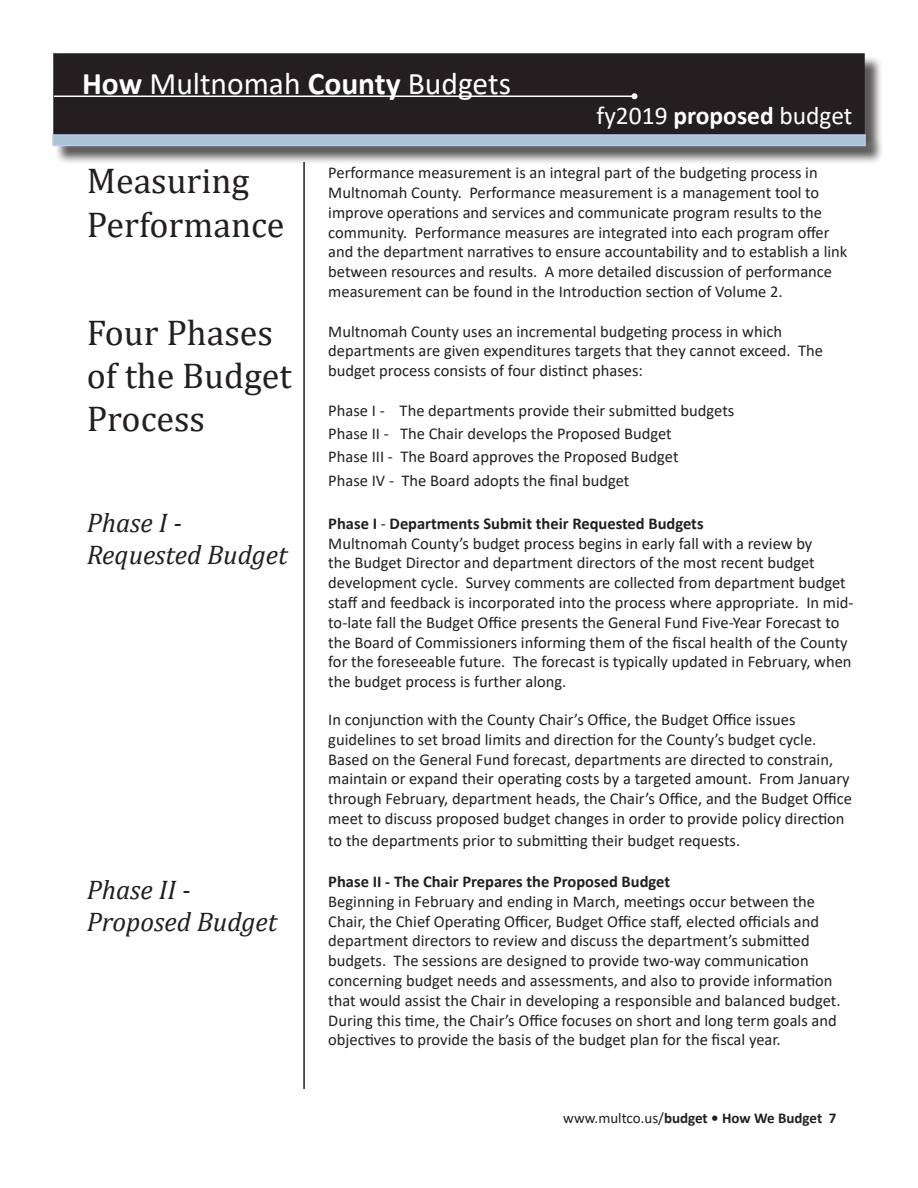
<style>
.page{position:relative;width:918px;height:1188px;background:#fff}
.page>*{position:absolute;margin:0;border:0;box-sizing:border-box;transform-origin:0 0}
.Headers_for_TOC{font:36px/43.2px "Cambria";color:#231f20}
.t1{font:31.5px "Calibri";color:#fff}
.Headers_for_TOC_-_Le{font:italic 27px/32.4px "Cambria";color:#231f20}
.t2{font:25.5px "Calibri";color:#fff}
.t3{font:16.5px/19.8px "Calibri";color:#231f20}
.t4{font:700 16.5px "Calibri";color:#231f20}
.t5{font:700 15px "Calibri";color:#231f20}
.s1{font-weight:700}
.s2{font-weight:400}
</style>
<div class="page">
<hr style="left:303px;top:162px;width:2px;height:927px;background:#231f20">
<div style="left:54px;top:54px;width:810px;height:80px;background:#231f20"></div>
<div style="left:53px;top:53px;width:812px;height:82px;border:2px solid #231f20"></div>
<hr style="left:54px;top:96px;width:580px;height:1px;background:#fff">
<svg style="left:632px;top:93px;width:6px;height:6px"></svg>
<div style="left:55px;top:137px;width:830px;height:28px;background:#231f20;opacity:.75"></div>
<div style="left:52px;top:134px;width:814px;height:12px;background:#abc2d5;border:2px solid #bbcaf1"></div>
<h2 class="t1" style="left:82px;top:61px;width:430px"><span class="s1">How</span> Multnomah <span class="s1">County</span> Budgets</h2>
<h3 class="t2" style="left:597px;top:98px;width:257px">fy2019 <span class="s1">proposed</span> budget</h3>
<p class="Headers_for_TOC" style="left:87px;top:159px;width:199px">Measuring<br>Performance</p>
<p class="Headers_for_TOC" style="left:87px;top:311px;width:206px">Four Phases of the Budget<br>Process</p>
<p class="Headers_for_TOC_-_Le" style="left:87px;top:505px;width:202px">Phase I -<br>Requested Budget</p>
<p class="Headers_for_TOC_-_Le" style="left:87px;top:872px;width:192px">Phase II -<br>Proposed Budget</p>
<p class="t3" style="left:328px;top:162px;width:521px">Performance measurement is an integral part of the budgeting process in Multnomah County. Performance measurement is a management tool to improve operations and services and communicate program results to the community. Performance measures are integrated into each program offer and the department narratives to ensure accountability and to establish a link between resources and results. A more detailed discussion of performance measurement can be found in the Introduction section of Volume 2.</p>
<p class="t3" style="left:328px;top:321px;width:496px">Multnomah County uses an incremental budgeting process in which departments are given expenditures targets that they cannot exceed. The budget process consists of four distinct phases:</p>
<p class="t3" style="left:328px;top:400px;width:408px">Phase I - The departments provide their submitted budgets</p>
<p class="t3" style="left:328px;top:423px;width:345px">Phase II - The Chair develops the Proposed Budget</p>
<p class="t3" style="left:328px;top:447px;width:352px">Phase III - The Board approves the Proposed Budget</p>
<p class="t3" style="left:328px;top:470px;width:303px">Phase IV - The Board adopts the final budget</p>
<p class="t4" style="left:328px;top:512px;width:377px">Phase I <span class="s2">-</span> Departments Submit their Requested Budgets</p>
<p class="t3" style="left:328px;top:533px;width:527px">Multnomah County’s budget process begins in early fall with a review by<br>the Budget Director and department directors of the most recent budget development cycle. Survey comments are collected from department budget staff and feedback is incorporated into the process where appropriate. In mid&shy;to-late fall the Budget Office presents the General Fund Five-Year Forecast to the Board of Commissioners informing them of the fiscal health of the County for the foreseeable future. The forecast is typically updated in February, when the budget process is further along.</p>
<p class="t3" style="left:328px;top:709px;width:525px">In conjunction with the County Chair’s Office, the Budget Office issues guidelines to set broad limits and direction for the County’s budget cycle.<br>Based on the General Fund forecast, departments are directed to constrain, maintain or expand their operating costs by a targeted amount. From January through February, department heads, the Chair’s Office, and the Budget Office meet to discuss proposed budget changes in order to provide policy direction</p>
<p class="t3" style="left:328px;top:830px;width:413px">to the departments prior to submitting their budget requests.</p>
<p class="t4" style="left:328px;top:870px;width:343px">Phase II - The Chair Prepares the Proposed Budget</p>
<p class="t3" style="left:328px;top:891px;width:514px">Beginning in February and ending in March, meetings occur between the Chair, the Chief Operating Officer, Budget Office staff, elected officials and department directors to review and discuss the department’s submitted budgets. The sessions are designed to provide two-way communication concerning budget needs and assessments, and also to provide information that would assist the Chair in developing a responsible and balanced budget.<br>During this time, the Chair’s Office focuses on short and long term goals and objectives to provide the basis of the budget plan for the fiscal year.</p>
<p class="t5" style="left:563px;top:1107px;width:275px"><span class="s2">www.multco.us/</span>budget • How We Budget 7</p>
</div>
